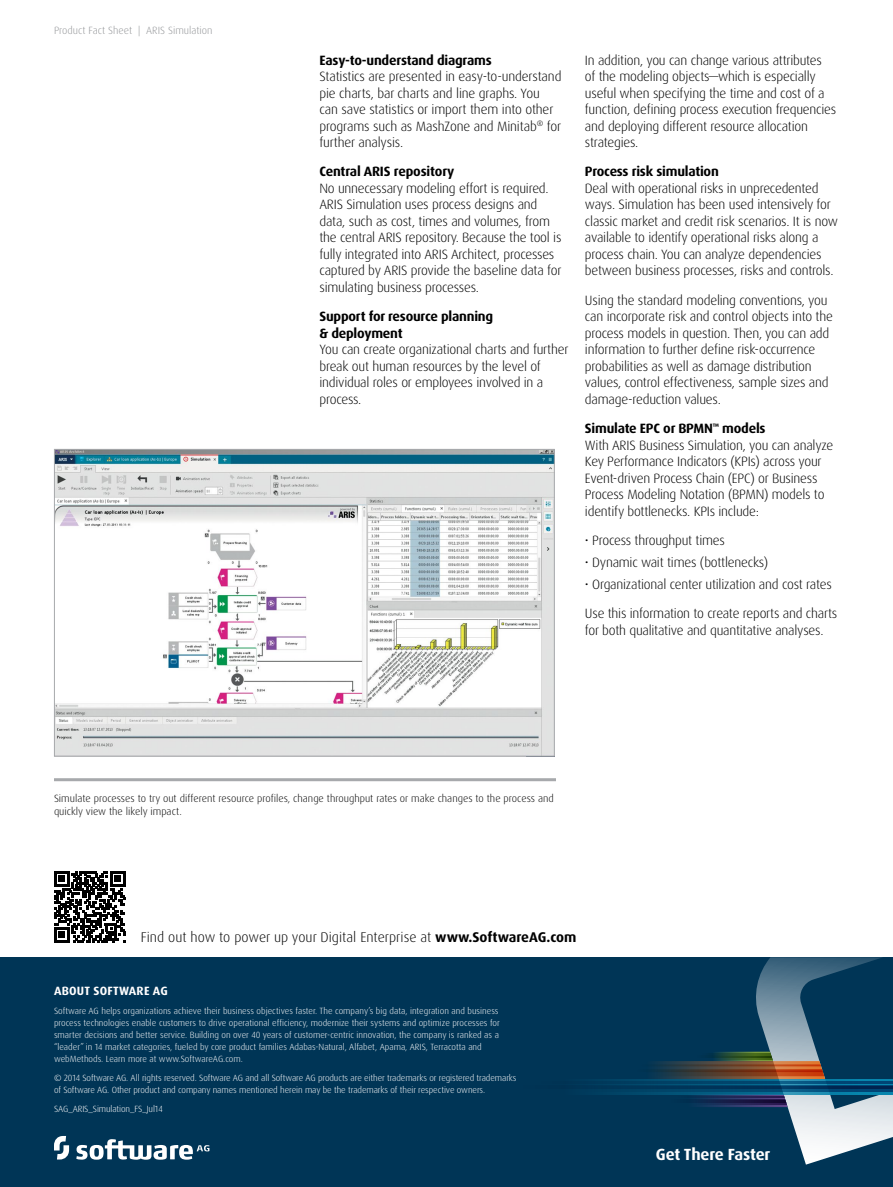
<style>
.page{position:relative;width:893px;height:1187px;background:#fff}
.page>*{position:absolute;margin:0;border:0;box-sizing:border-box;transform-origin:0 0}
.t1{font:700 16.2px "Dax Pro";letter-spacing:-.01em;color:#fff}
.t2{font:300 14.1px "Dax Pro";color:#000}
.t3{font:300 13.5px/16.5px "Dax Pro";letter-spacing:-.015em;color:#000}
.t4{font:700 13.5px/16.5px "Dax Pro";letter-spacing:-.015em;color:#000}
.t5{font:700 12px "Dax Pro";letter-spacing:.02em;color:#fff}
.t6{font:300 10.5px/12.8px "Dax Pro";color:#000}
.t7{font:300 10.5px "Dax Pro";color:#939598}
.t8{font:300 9px/12px "Dax Pro";color:#fff}
.s1{font-weight:700}
</style>
<div class="page">
<div style="left:0;top:957px;width:893px;height:229px;background:#003556"></div>
<svg style="left:54px;top:1135px;width:155px;height:24px"></svg>
<svg style="left:125px;top:871px;width:1px;height:71px"></svg>
<svg style="left:54px;top:871px;width:71px;height:71px"></svg>
<svg style="left:636px;top:957px;width:257px;height:207px;background:#2e546d"></svg>
<svg style="left:714px;top:1057px;width:60px;height:2px"></svg>
<svg style="left:698px;top:1055px;width:76px;height:2px"></svg>
<svg style="left:702px;top:1053px;width:72px;height:1px"></svg>
<svg style="left:559px;top:1079px;width:299px;height:15px;background:#07577b"></svg>
<svg style="left:582px;top:1088px;width:276px;height:3px"></svg>
<svg style="left:519px;top:1085px;width:339px;height:3px"></svg>
<svg style="left:537px;top:1081px;width:321px;height:2px"></svg>
<svg style="left:858px;top:1079px;width:35px;height:15px"></svg>
<svg style="left:858px;top:1088px;width:35px;height:3px"></svg>
<svg style="left:858px;top:1085px;width:35px;height:3px"></svg>
<hr style="left:858px;top:1081px;width:35px;height:2px;background:#004575">
<img style="left:56px;top:451px;width:496px;height:303px">
<div style="left:54px;top:449px;width:500px;height:307px;border:1px solid #a7a9ac"></div>
<hr style="left:54px;top:778px;width:502px;height:3px;background:#a7a9ac">
<p class="t7" style="left:54px;top:23px;width:160px">Product Fact Sheet | ARIS Simulation</p>
<p class="t4" style="left:319px;top:52px;width:174px">Easy-to-understand diagrams</p>
<p class="t3" style="left:319px;top:68px;width:243px">Statistics are presented in easy-to-understand pie charts, bar charts and line graphs. You can save statistics or import them into other programs such as MashZone and Minitab<sup>®</sup> for further analysis.</p>
<p class="t4" style="left:319px;top:164px;width:136px">Central ARIS repository</p>
<p class="t3" style="left:319px;top:180px;width:243px">No unnecessary modeling effort is required.<br>ARIS Simulation uses process designs and data, such as cost, times and volumes, from the central ARIS repository. Because the tool is fully integrated into ARIS Architect, processes captured by ARIS provide the baseline data for simulating business processes.</p>
<p class="t4" style="left:319px;top:308px;width:175px">Support for resource planning &amp; deployment</p>
<p class="t3" style="left:319px;top:341px;width:250px">You can create organizational charts and further break out human resources by the level of individual roles or employees involved in a process.</p>
<p class="t3" style="left:585px;top:52px;width:253px">In addition, you can change various attributes<br>of the modeling objects—which is especially useful when specifying the time and cost of a function, defining process execution frequencies and deploying different resource allocation strategies.</p>
<p class="t4" style="left:585px;top:163px;width:135px">Process risk simulation</p>
<p class="t3" style="left:585px;top:180px;width:255px">Deal with operational risks in unprecedented ways. Simulation has been used intensively for classic market and credit risk scenarios. It is now available to identify operational risks along a process chain. You can analyze dependencies between business processes, risks and controls.</p>
<p class="t3" style="left:585px;top:292px;width:249px">Using the standard modeling conventions, you can incorporate risk and control objects into the process models in question. Then, you can add information to further define risk-occurrence probabilities as well as damage distribution values, control effectiveness, sample sizes and damage-reduction values.</p>
<p class="t3" style="left:585px;top:420px;width:250px"><span class="s1">Simulate EPC or BPMN</span><sup>™</sup> <span class="s1">models<br></span>With ARIS Business Simulation, you can analyze Key Performance Indicators (KPIs) across your Event-driven Process Chain (EPC) or Business Process Modeling Notation (BPMN) models to identify bottlenecks. KPIs include:</p>
<p class="t3" style="left:585px;top:532px;width:142px">• Process throughput times</p>
<p class="t3" style="left:585px;top:554px;width:185px">• Dynamic wait times (bottlenecks)</p>
<p class="t3" style="left:585px;top:569px;width:254px;line-height:29.2px">• Organizational center utilization and cost rates<br>Use this information to create reports and charts</p>
<p class="t3" style="left:585px;top:622px;width:240px">for both qualitative and quantitative analyses.</p>
<p class="t6" style="left:54px;top:791px;width:501px">Simulate processes to try out different resource profiles, change throughput rates or make changes to the process and quickly view the likely impact.</p>
<p class="t2" style="left:141px;top:928px;width:437px">Find out how to power up your Digital Enterprise at <span class="s1">www.SoftwareAG.com</span></p>
<p class="t5" style="left:54px;top:983px;width:115px">ABOUT SOFTWARE AG</p>
<p class="t8" style="left:54px;top:1004px;width:447px">Software AG helps organizations achieve their business objectives faster. The company’s big data, integration and business process technologies enable customers to drive operational efficiency, modernize their systems and optimize processes for smarter decisions and better service. Building on over 40 years of customer-centric innovation, the company is ranked as a “leader” in 14 market categories, fueled by core product families Adabas-Natural, Alfabet, Apama, ARIS, Terracotta and webMethods. Learn more at www.SoftwareAG.com.</p>
<p class="t8" style="left:54px;top:1071px;width:464px">© 2014 Software AG. All rights reserved. Software AG and all Software AG products are either trademarks or registered trademarks of Software AG. Other product and company names mentioned herein may be the trademarks of their respective owners.</p>
<p class="t8" style="left:54px;top:1102px;width:110px">SAG_ARIS_Simulation_FS_Jul14</p>
<p class="t1" style="left:656px;top:1143px;width:116px">Get There Faster</p>
</div>
